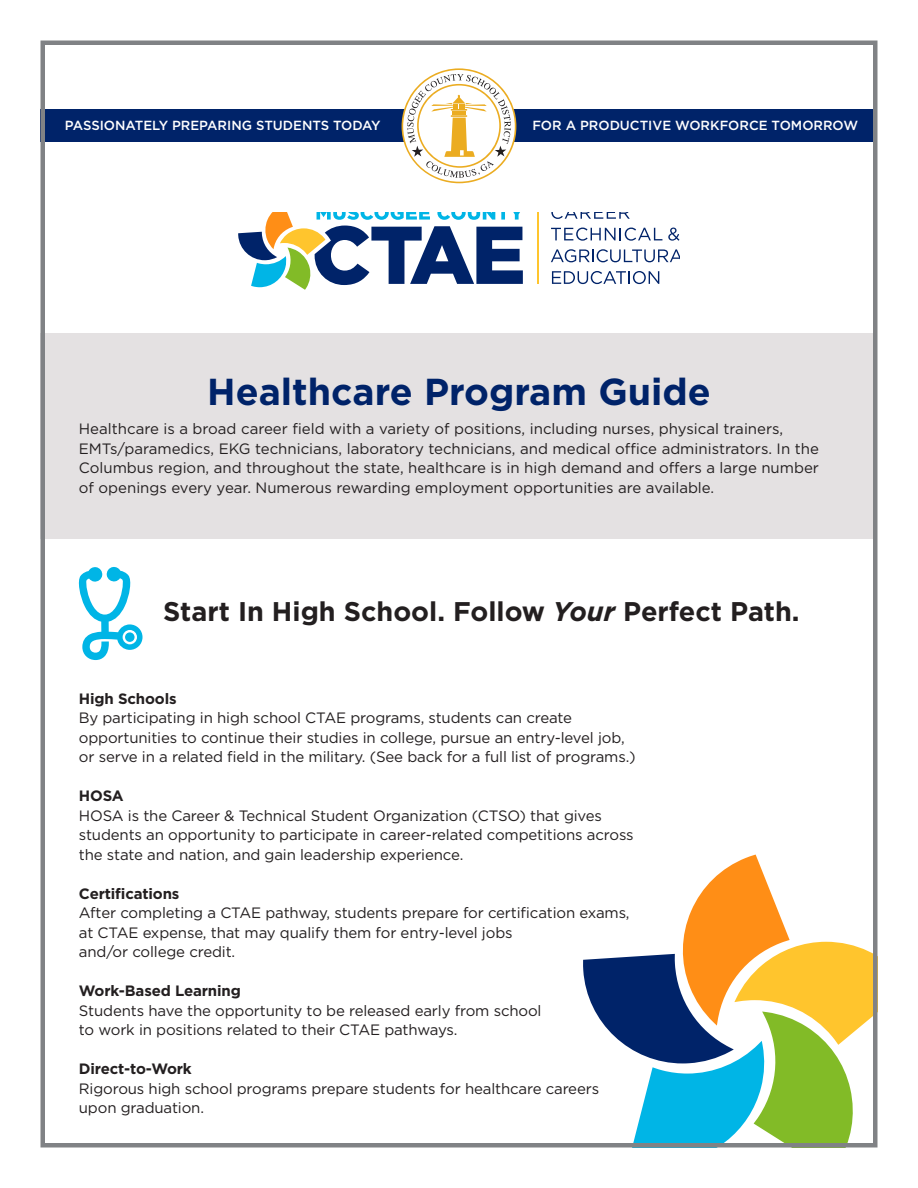
<style>
.page{position:relative;width:918px;height:1188px;background:#fff}
.page>*{position:absolute;margin:0;border:0;box-sizing:border-box;transform-origin:0 0}
.t1{font:700 37.5px "Gotham";color:#002369}
.t2{font:700 27px "Gotham";color:#231f20}
.t3{font:15px/19.5px "Gotham";letter-spacing:-.01em;color:#231f20}
.t4{font:700 15px "Gotham";letter-spacing:-.01em;color:#231f20}
.t5{font:500 13.2px "Gotham";color:#fff}
.s1{font-style:italic}
</style>
<div class="page">
<svg style="left:583px;top:855px;width:290px;height:288px"></svg>
<div style="left:40px;top:110px;width:838px;height:32px;background:#002369"></div>
<div style="left:40px;top:333px;width:838px;height:205px;background:#e4e1e2"></div>
<svg style="left:78px;top:567px;width:65px;height:93px"></svg>
<div style="left:40px;top:40px;width:838px;height:1108px;border:4px solid #808285"></div>
<svg style="left:551px;top:212px;width:79px;height:7px"></svg>
<svg style="left:551px;top:228px;width:111px;height:13px"></svg>
<svg style="left:668px;top:228px;width:12px;height:13px"></svg>
<svg style="left:551px;top:249px;width:129px;height:13px"></svg>
<svg style="left:552px;top:271px;width:107px;height:13px"></svg>
<hr style="left:537px;top:212px;width:2px;height:72px;background:#ffc52d">
<svg style="left:238px;top:212px;width:285px;height:78px"></svg>
<svg style="left:402px;top:68px;width:114px;height:115px"></svg>
<p class="t5" style="left:65px;top:118px;width:317px">PASSIONATELY PREPARING STUDENTS TODAY</p>
<p class="t5" style="left:532px;top:118px;width:327px">FOR A PRODUCTIVE WORKFORCE TOMORROW</p>
<h1 class="t1" style="left:207px;top:367px;width:505px">Healthcare Program Guide</h1>
<p class="t3" style="left:79px;top:419px;width:742px">Healthcare is a broad career field with a variety of positions, including nurses, physical trainers, EMTs/paramedics, EKG technicians, laboratory technicians, and medical office administrators. In the Columbus region, and throughout the state, healthcare is in high demand and offers a large number of openings every year. Numerous rewarding employment opportunities are available.</p>
<h2 class="t2" style="left:163px;top:594px;width:638px">Start In High School. Follow <span class="s1">Your</span> Perfect Path.</h2>
<p class="t4" style="left:79px;top:688px;width:99px">High Schools</p>
<p class="t3" style="left:79px;top:708px;width:558px">By participating in high school CTAE programs, students can create opportunities to continue their studies in college, pursue an entry-level job, or serve in a related field in the military. (See back for a full list of programs.)</p>
<p class="t4" style="left:79px;top:786px;width:46px">HOSA</p>
<p class="t3" style="left:79px;top:805px;width:556px">HOSA is the Career &amp; Technical Student Organization (CTSO) that gives students an opportunity to participate in career-related competitions across the state and nation, and gain leadership experience.</p>
<p class="t4" style="left:79px;top:883px;width:102px">Certifications</p>
<p class="t3" style="left:79px;top:903px;width:552px">After completing a CTAE pathway, students prepare for certification exams, at CTAE expense, that may qualify them for entry-level jobs<br>and/or college credit.</p>
<p class="t4" style="left:79px;top:981px;width:163px">Work-Based Learning</p>
<p class="t3" style="left:79px;top:1000px;width:464px">Students have the opportunity to be released early from school to work in positions related to their CTAE pathways.</p>
<p class="t4" style="left:79px;top:1059px;width:114px">Direct-to-Work</p>
<p class="t3" style="left:79px;top:1078px;width:522px">Rigorous high school programs prepare students for healthcare careers upon graduation.</p>
</div>
